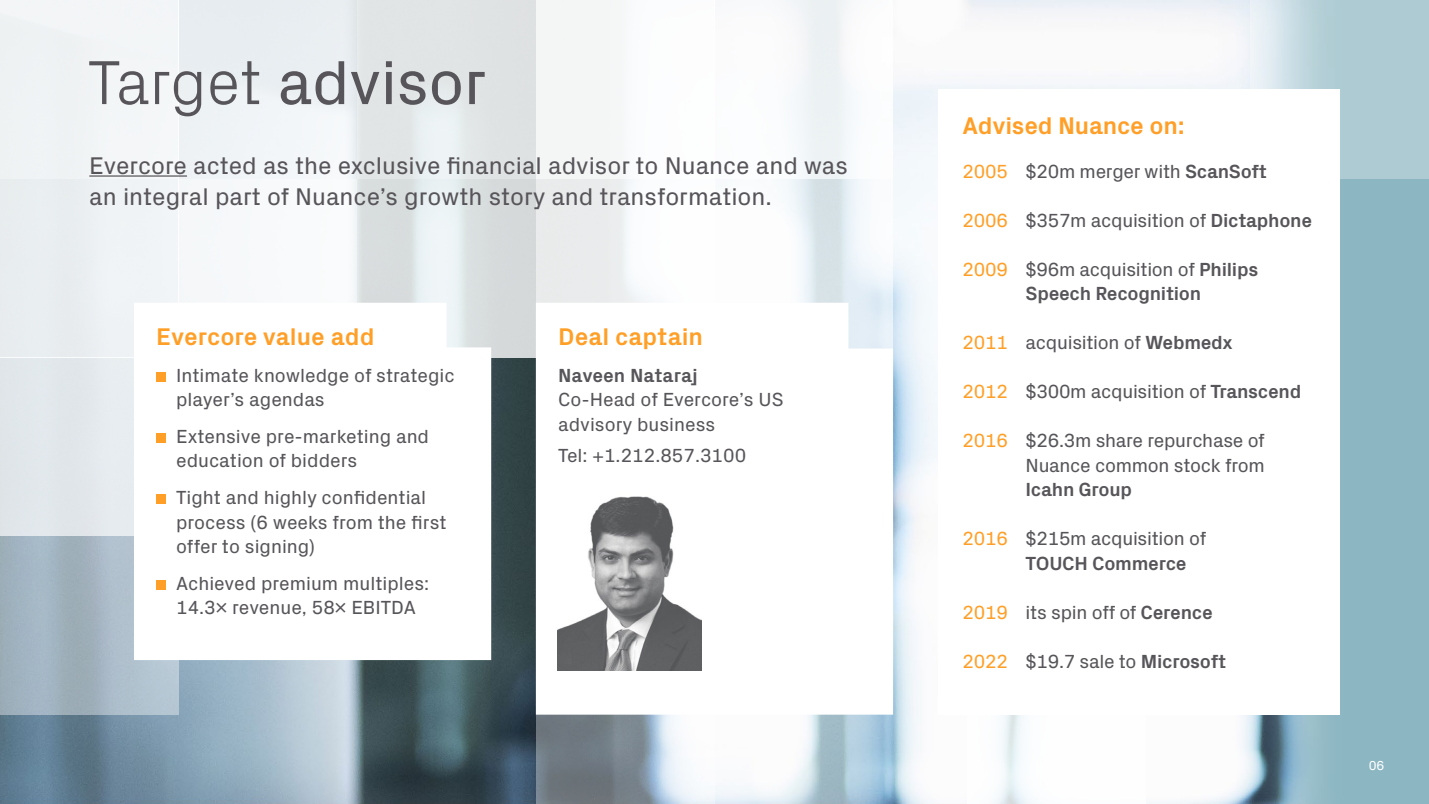
<style>
.page{position:relative;width:1429px;height:804px;background:#fff}
.page>*{position:absolute;margin:0;border:0;box-sizing:border-box;transform-origin:0 0}
.t1{font:63px "Px Grotesk";letter-spacing:-.005em;color:#575559}
.t2{font:24.5px/31.5px "Px Grotesk";color:#575559}
.t3{font:700 24.5px "Px Grotesk";color:#ff9f27}
.t4{font:19.25px/24.5px "Px Grotesk";letter-spacing:-.005em;color:#575559}
.t5{font:700 19.25px/24.5px "Px Grotesk";letter-spacing:-.015em;color:#575559;text-align:center}
.t6{font:13.12px "Px Grotesk";color:#fff}
.s1{font-weight:300}
.s2{color:#ff9f27}
.s3{font-weight:700}
.s4{font-weight:400;color:#ff9f27}
.s5{font-weight:400}
</style>
<div class="page">
<img style="left:0;top:0;width:1429px;height:804px">
<div style="left:179px;top:0;width:178px;height:179px;background:#ebf0f3"></div>
<div style="left:0;top:179px;width:179px;height:178px;background:#eaeef1"></div>
<div style="left:0;top:357px;width:179px;height:179px;background:#e1e7ec"></div>
<svg style="left:0;top:536px;width:179px;height:178px;background:#a5b6c2"></svg>
<div style="left:967px;top:625px;width:179px;height:179px;background:#fff"></div>
<svg style="left:536px;top:714px;width:178px;height:90px"></svg>
<div style="left:179px;top:179px;width:178px;height:178px;background:#f7f9fa"></div>
<svg style="left:357px;top:179px;width:179px;height:178px;background:#dce1e2"></svg>
<div style="left:536px;top:179px;width:178px;height:178px;background:linear-gradient(to right,#e4e6e7,#fff)"></div>
<svg style="left:714px;top:179px;width:179px;height:124px"></svg>
<div style="left:714px;top:0;width:179px;height:179px;background:linear-gradient(to right,#fafbfc,#f5f8f9)"></div>
<svg style="left:1250px;top:0;width:179px;height:179px;background:#b7d1d9"></svg>
<div style="left:536px;top:0;width:178px;height:179px;background:#f6f8f9"></div>
<div style="left:357px;top:0;width:179px;height:179px;background:linear-gradient(to bottom,#dfe2e3,#e4e9ea)"></div>
<div style="left:0;top:0;width:179px;height:179px;background:#f2f5f6"></div>
<hr style="left:89px;top:175px;width:98px;height:2px;background:#575559">
<svg style="left:134px;top:303px;width:357px;height:357px"></svg>
<svg style="left:536px;top:303px;width:357px;height:411px"></svg>
<div style="left:156px;top:371px;width:10px;height:10px;background:#ff9f27"></div>
<div style="left:156px;top:433px;width:10px;height:10px;background:#ff9f27"></div>
<div style="left:156px;top:494px;width:10px;height:10px;background:#ff9f27"></div>
<div style="left:156px;top:580px;width:10px;height:10px;background:#ff9f27"></div>
<img style="left:558px;top:487px;width:143px;height:183px">
<div style="left:938px;top:89px;width:401px;height:625px;background:#fff"></div>
<h1 class="t1" style="left:88px;top:37px;width:400px"><span class="s1">Target</span> advisor</h1>
<p class="t2" style="left:89px;top:148px;width:760px">Evercore acted as the exclusive financial advisor to Nuance and was an integral part of Nuance’s growth story and transformation.</p>
<p class="t3" style="left:156px;top:319px;width:220px">Evercore value add</p>
<p class="t4" style="left:176px;top:361px;width:280px">Intimate knowledge of strategic player’s agendas</p>
<p class="t4" style="left:176px;top:422px;width:254px">Extensive pre-marketing and education of bidders</p>
<p class="t4" style="left:176px;top:484px;width:272px">Tight and highly confidential process (6 weeks from the first offer to signing)</p>
<p class="t4" style="left:176px;top:569px;width:255px">Achieved premium multiples:<br>14.3x revenue, 58x EBITDA</p>
<p class="t3" style="left:558px;top:319px;width:146px">Deal captain</p>
<p class="t5" style="left:558px;top:362px;width:141px">Naveen Nataraj</p>
<p class="t4" style="left:558px;top:386px;width:227px">Co-Head of Evercore’s US advisory business</p>
<p class="t4" style="left:558px;top:442px;width:190px">Tel: +1.212.857.3100</p>
<p class="t3" style="left:962px;top:108px;width:224px">Advised Nuance on:</p>
<p class="t4" style="left:962px;top:157px;width:306px"><span class="s2">2005</span> $20m merger with <span class="s3">ScanSoft</span></p>
<p class="t4" style="left:962px;top:206px;width:351px"><span class="s2">2006</span> $357m acquisition of <span class="s3">Dictaphone</span></p>
<p class="t5" style="left:962px;top:256px;width:297px"><span class="s4">2009</span> <span class="s5">$96m acquisition of</span> Philips<br>Speech Recognition</p>
<p class="t4" style="left:962px;top:329px;width:272px"><span class="s2">2011</span> acquisition of <span class="s3">Webmedx</span></p>
<p class="t4" style="left:962px;top:378px;width:340px"><span class="s2">2012</span> $300m acquisition of <span class="s3">Transcend</span></p>
<p class="t4" style="left:962px;top:427px;width:304px;text-align:right"><span class="s2">2016</span> $26.3m share repurchase of<br>Nuance common stock from</p>
<p class="t5" style="left:1025px;top:476px;width:108px">Icahn Group</p>
<p class="t4" style="left:1025px;top:525px;width:182px;text-indent:-63px"><span class="s2">2016</span> $215m acquisition of<br><span class="s3">TOUCH Commerce</span></p>
<p class="t4" style="left:962px;top:598px;width:252px"><span class="s2">2019</span> its spin off of <span class="s3">Cerence</span></p>
<p class="t4" style="left:962px;top:647px;width:265px"><span class="s2">2022</span> $19.7 sale to <span class="s3">Microsoft</span></p>
<p class="t6" style="left:1369px;top:756px;width:17px">06</p>
</div>
